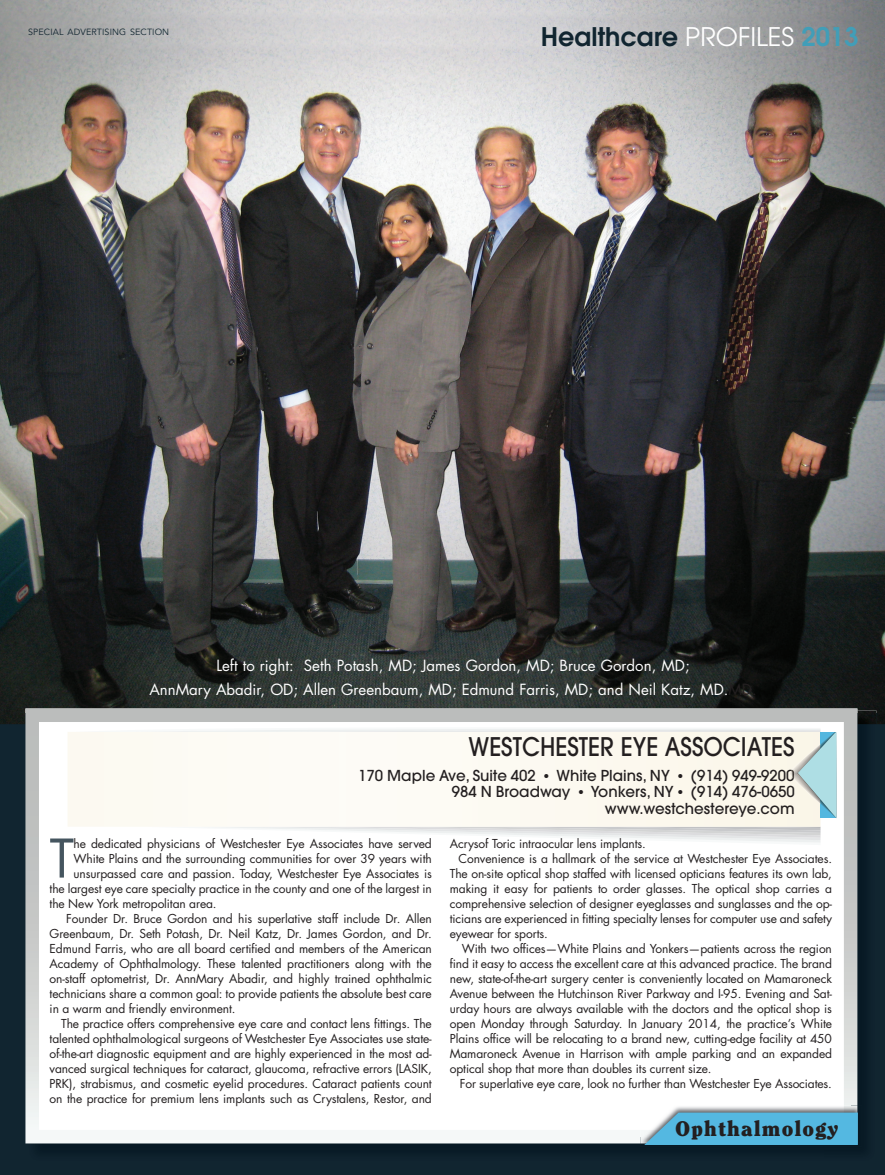
<style>
.page{position:relative;width:885px;height:1175px;background:#fff}
.page>*{position:absolute;margin:0;border:0;box-sizing:border-box;transform-origin:0 0}
.t1{font:51.75px "Futura";color:#45555f}
.t2{font:500 25.5px "Avant Garde";color:#231f20;scale:.9 1}
.t3{font:600 25.5px "Avant Garde";color:#112530}
.t4{font:900 21px "Clearface";letter-spacing:.05em;color:#231f20}
.t5{font:15px/24px "Futura";color:#fff;text-align:center}
.t6{font:500 15px/16.5px "Avant Garde";color:#231f20;text-align:right}
.t7{font:12px "Futura";letter-spacing:-.01em;color:#231f20}
.t8{font:8.85px "Avenir";letter-spacing:.015em;color:#112530}
.s1{font-weight:400;color:#fff}
.s2{color:#419eb8}
.s3{color:#231f20}
.s4{font-family:"Times LT Std";font-weight:400}
</style>
<div class="page">
<div style="left:0;top:714px;width:884px;height:460px;background:#112530"></div>
<img style="left:0;top:0;width:884px;height:724px">
<div style="left:823px;top:724px;width:48px;height:427px;background:#091b26"></div>
<img style="left:28px;top:1143px;width:795px;height:7px">
<img style="left:857px;top:710px;width:19px;height:14px">
<svg style="left:25px;top:708px;width:832px;height:435px;background:#f9f9f9"></svg>
<img style="left:640px;top:1105px;width:221px;height:41px">
<img style="left:640px;top:1105px;width:217px;height:38px">
<svg style="left:644px;top:1112px;width:213px;height:32px;background:#60badf"></svg>
<div style="left:68px;top:725px;width:752px;height:122px;background:#fff"></div>
<div style="left:76px;top:727px;width:744px;height:118px;background:#fff"></div>
<svg style="left:136px;top:728px;width:684px;height:114px;background:#fbfcfb"></svg>
<svg style="left:250px;top:729px;width:570px;height:111px;background:#f6f7f7"></svg>
<svg style="left:317px;top:730px;width:503px;height:107px;background:#eff0f1"></svg>
<svg style="left:396px;top:731px;width:424px;height:104px;background:#e6e7e8"></svg>
<svg style="left:488px;top:826px;width:332px;height:7px;background:#d7d8d8"></svg>
<div style="left:68px;top:732px;width:752px;height:94px;background:#fcfaf2"></div>
<svg style="left:789px;top:732px;width:47px;height:86px;background:#c8dfde"></svg>
<p class="t8" style="left:28px;top:27px;width:142px">SPECIAL ADVERTISING SECTION</p>
<h2 class="t3" style="left:540px;top:20px;width:319px">Healthcare <span class="s1">PROFILES</span> <span class="s2">2013</span></h2>
<p class="t5" style="left:149px;top:654px;width:608px">Left to right: Seth Potash, MD; James Gordon, MD; Bruce Gordon, MD;<br>AnnMary Abadir, OD; Allen Greenbaum, MD; Edmund Farris, MD; and Neil Katz, MD.<span class="s3">MD.</span></p>
<h2 class="t2" style="left:468px;top:730px;width:364px">WESTCHESTER EYE ASSOCIATES</h2>
<p class="t6" style="left:358px;top:767px;width:438px">170 Maple Ave, Suite 402 <span class="s4">•</span> White Plains, NY <span class="s4">•</span> (914) 949-9200<br>984 N Broadway <span class="s4">•</span> Yonkers, NY <span class="s4">•</span> (914) 476-0650 www.westchestereye.com</p>
<h1 class="t1" style="left:50px;top:825px;width:26px">T</h1>
<p class="t7" style="left:73px;top:835px;width:360px">he dedicated physicians of Westchester Eye Associates have served</p>
<p class="t7" style="left:73px;top:850px;width:359px">White Plains and the surrounding communities for over 39 years with</p>
<p class="t7" style="left:73px;top:865px;width:360px">unsurpassed care and passion. Today, Westchester Eye Associates is</p>
<p class="t7" style="left:50px;top:880px;width:383px">the largest eye care specialty practice in the county and one of the largest in</p>
<p class="t7" style="left:50px;top:895px;width:168px">the New York metropolitan area.</p>
<p class="t7" style="left:66px;top:910px;width:367px">Founder Dr. Bruce Gordon and his superlative staff include Dr. Allen</p>
<p class="t7" style="left:50px;top:925px;width:383px">Greenbaum, Dr. Seth Potash, Dr. Neil Katz, Dr. James Gordon, and Dr.</p>
<p class="t7" style="left:50px;top:940px;width:383px">Edmund Farris, who are all board certified and members of the American</p>
<p class="t7" style="left:50px;top:955px;width:383px">Academy of Ophthalmology. These talented practitioners along with the</p>
<p class="t7" style="left:50px;top:970px;width:383px">on-staff optometrist, Dr. AnnMary Abadir, and highly trained ophthalmic</p>
<p class="t7" style="left:50px;top:985px;width:383px">technicians share a common goal: to provide patients the absolute best care</p>
<p class="t7" style="left:50px;top:1000px;width:187px">in a warm and friendly environment.</p>
<p class="t7" style="left:61px;top:1015px;width:372px">The practice offers comprehensive eye care and contact lens fittings. The</p>
<p class="t7" style="left:50px;top:1030px;width:383px">talented ophthalmological surgeons of Westchester Eye Associates use state-</p>
<p class="t7" style="left:50px;top:1045px;width:383px">of-the-art diagnostic equipment and are highly experienced in the most ad-</p>
<p class="t7" style="left:50px;top:1060px;width:383px">vanced surgical techniques for cataract, glaucoma, refractive errors (LASIK,</p>
<p class="t7" style="left:50px;top:1075px;width:383px">PRK), strabismus, and cosmetic eyelid procedures. Cataract patients count</p>
<p class="t7" style="left:50px;top:1090px;width:383px">on the practice for premium lens implants such as Crystalens, Restor, and</p>
<p class="t7" style="left:449px;top:835px;width:197px">Acrysof Toric intraocular lens implants.</p>
<p class="t7" style="left:458px;top:850px;width:375px">Convenience is a hallmark of the service at Westchester Eye Associates.</p>
<p class="t7" style="left:449px;top:865px;width:383px">The on-site optical shop staffed with licensed opticians features its own lab,</p>
<p class="t7" style="left:449px;top:880px;width:383px">making it easy for patients to order glasses. The optical shop carries a</p>
<p class="t7" style="left:449px;top:895px;width:383px">comprehensive selection of designer eyeglasses and sunglasses and the op-</p>
<p class="t7" style="left:449px;top:910px;width:383px">ticians are experienced in fitting specialty lenses for computer use and safety</p>
<p class="t7" style="left:449px;top:925px;width:100px">eyewear for sports.</p>
<p class="t7" style="left:462px;top:940px;width:371px">With two offices—White Plains and Yonkers—patients across the region</p>
<p class="t7" style="left:449px;top:955px;width:383px">find it easy to access the excellent care at this advanced practice. The brand</p>
<p class="t7" style="left:449px;top:970px;width:383px">new, state-of-the-art surgery center is conveniently located on Mamaroneck</p>
<p class="t7" style="left:449px;top:985px;width:383px">Avenue between the Hutchinson River Parkway and I-95. Evening and Sat-</p>
<p class="t7" style="left:449px;top:1000px;width:383px">urday hours are always available with the doctors and the optical shop is</p>
<p class="t7" style="left:449px;top:1015px;width:383px">open Monday through Saturday. In January 2014, the practice’s White</p>
<p class="t7" style="left:449px;top:1030px;width:383px">Plains office will be relocating to a brand new, cutting-edge facility at 450</p>
<p class="t7" style="left:449px;top:1045px;width:383px">Mamaroneck Avenue in Harrison with ample parking and an expanded</p>
<p class="t7" style="left:449px;top:1060px;width:263px">optical shop that more than doubles its current size.</p>
<p class="t7" style="left:459px;top:1075px;width:373px">For superlative eye care, look no further than Westchester Eye Associates.</p>
<h3 class="t4" style="left:675px;top:1115px;width:165px">Ophthalmology</h3>
</div>
